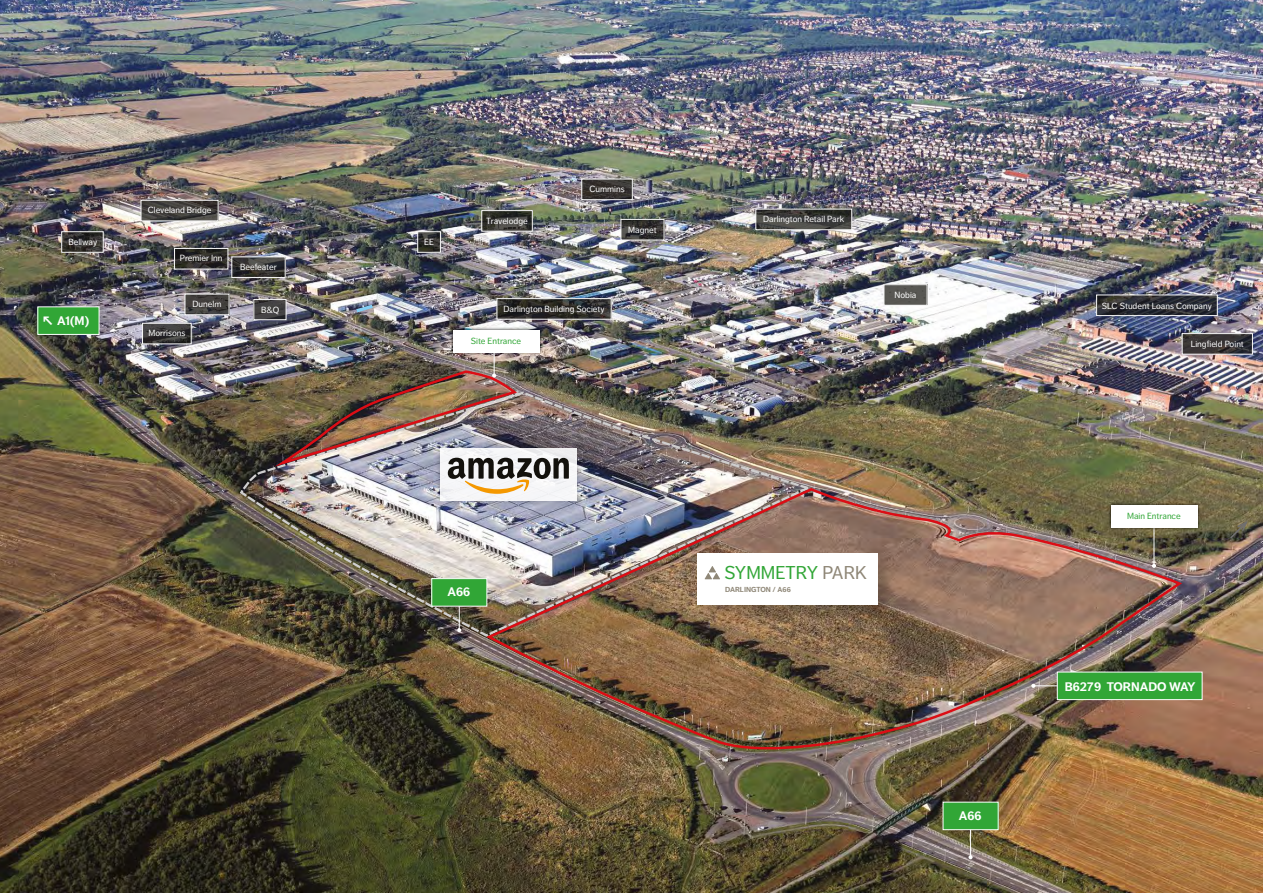
<style>
.page{position:relative;width:1263px;height:893px;background:#fff}
.page>*{position:absolute;margin:0;border:0;box-sizing:border-box;transform-origin:0 0}
.t1{font:18.3px "Dagny Pro";color:#31a636}
.t2{font:700 12.75px "Dagny Pro";color:#fff}
.t3{font:700 12.3px "Dagny Pro";color:#fff}
.t4{font:8.85px "Dagny Pro";color:#fff}
.t5{font:8.85px "Dagny Pro";color:#31a636}
.t6{font:700 7.2px "Dagny Pro";color:#8f8777}
.s1{font-family:"Lato";font-weight:900}
.s2{font-size:12.9px}
.s3{font-size:12.3px}
.s4{color:#8f8777}
</style>
<div class="page">
<img style="left:0;top:0;width:1263px;height:893px">
<img style="left:239px;top:390px;width:572px;height:245px">
<svg style="left:353px;top:302px;width:23px;height:13px"></svg>
<div style="left:432px;top:579px;width:55px;height:27px;background:#31a636"></div>
<div style="left:431px;top:578px;width:56px;height:29px;border:1px solid #fff"></div>
<div style="left:38px;top:307px;width:61px;height:27px;background:#31a636"></div>
<div style="left:37px;top:306px;width:63px;height:29px;border:1px solid #fff"></div>
<svg style="left:457px;top:606px;width:4px;height:26px"></svg>
<div style="left:943px;top:802px;width:55px;height:28px;background:#31a636"></div>
<div style="left:942px;top:802px;width:57px;height:28px;border:1px solid #fff"></div>
<svg style="left:968px;top:830px;width:5px;height:29px"></svg>
<div style="left:1057px;top:672px;width:145px;height:28px;background:#31a636"></div>
<div style="left:1057px;top:672px;width:145px;height:28px;border:1px solid #fff"></div>
<hr style="left:494px;top:338px;width:1px;height:37px;background:#fff">
<img style="left:486px;top:485px;width:696px;height:269px">
<img style="left:693px;top:549px;width:205px;height:75px">
<div style="left:697px;top:553px;width:180px;height:51px;background:#fff"></div>
<img style="left:433px;top:441px;width:152px;height:68px">
<div style="left:440px;top:449px;width:137px;height:52px;background:#f6f6f8"></div>
<svg style="left:705px;top:566px;width:15px;height:13px"></svg>
<img style="left:1106px;top:500px;width:95px;height:32px">
<div style="left:1111px;top:505px;width:86px;height:22px;background:#fff"></div>
<svg style="left:144px;top:325px;width:46px;height:17px"></svg>
<svg style="left:142px;top:202px;width:75px;height:17px"></svg>
<svg style="left:176px;top:250px;width:50px;height:18px"></svg>
<svg style="left:233px;top:258px;width:51px;height:18px"></svg>
<svg style="left:419px;top:233px;width:20px;height:18px"></svg>
<svg style="left:483px;top:212px;width:48px;height:18px"></svg>
<svg style="left:583px;top:181px;width:48px;height:17px"></svg>
<svg style="left:498px;top:300px;width:112px;height:18px;background:#2a2927"></svg>
<div style="left:884px;top:285px;width:43px;height:20px;background:#585753"></div>
<svg style="left:622px;top:221px;width:40px;height:18px"></svg>
<svg style="left:1098px;top:296px;width:118px;height:18px;background:#2b2c32"></svg>
<svg style="left:1184px;top:335px;width:67px;height:18px"></svg>
<svg style="left:186px;top:296px;width:42px;height:17px"></svg>
<svg style="left:63px;top:233px;width:39px;height:18px"></svg>
<svg style="left:255px;top:301px;width:30px;height:17px"></svg>
<div style="left:142px;top:323px;width:50px;height:21px;border:1px solid #f3f3f3"></div>
<div style="left:140px;top:200px;width:79px;height:21px;border:1px solid #f3f3f3"></div>
<div style="left:174px;top:248px;width:54px;height:22px;border:1px solid #f3f3f3"></div>
<div style="left:231px;top:256px;width:55px;height:22px;border:1px solid #f3f3f3"></div>
<div style="left:417px;top:231px;width:24px;height:22px;border:1px solid #f3f3f3"></div>
<div style="left:481px;top:210px;width:52px;height:22px;border:1px solid #f3f3f3"></div>
<div style="left:581px;top:179px;width:52px;height:21px;border:1px solid #f3f3f3"></div>
<div style="left:496px;top:298px;width:116px;height:22px;border:1px solid #f3f3f3"></div>
<svg style="left:757px;top:211px;width:93px;height:17px;background:#3e3e3c"></svg>
<div style="left:755px;top:209px;width:97px;height:21px;border:1px solid #f3f3f3"></div>
<div style="left:883px;top:284px;width:44px;height:22px;border:1px solid #f3f3f3"></div>
<div style="left:620px;top:219px;width:44px;height:22px;border:1px solid #f3f3f3"></div>
<div style="left:1096px;top:294px;width:122px;height:22px;border:1px solid #f3f3f3"></div>
<div style="left:1182px;top:333px;width:71px;height:22px;border:1px solid #f3f3f3"></div>
<div style="left:184px;top:294px;width:46px;height:21px;border:1px solid #f3f3f3"></div>
<div style="left:61px;top:231px;width:43px;height:22px;border:1px solid #f3f3f3"></div>
<div style="left:253px;top:299px;width:34px;height:21px;border:1px solid #f3f3f3"></div>
<img style="left:448px;top:326px;width:96px;height:31px">
<div style="left:453px;top:330px;width:86px;height:22px;background:#fff"></div>
<svg style="left:1228px;top:519px;width:21px;height:21px"></svg>
<img style="left:280px;top:369px;width:289px;height:125px">
<p class="t4" style="left:68px;top:237px;width:30px">Bellway</p>
<h3 class="t3" style="left:43px;top:313px;width:47px"><span class="s1">↖</span> A<span class="s2">1</span>(M)</h3>
<p class="t4" style="left:148px;top:205px;width:65px">Cleveland Bridge</p>
<p class="t4" style="left:180px;top:253px;width:44px">Premier Inn</p>
<p class="t4" style="left:193px;top:299px;width:30px">Dunelm</p>
<p class="t4" style="left:148px;top:328px;width:38px">Morrisons</p>
<p class="t4" style="left:240px;top:262px;width:38px">Beefeater</p>
<p class="t4" style="left:261px;top:305px;width:20px">B&amp;Q</p>
<p class="t4" style="left:424px;top:237px;width:11px">EE</p>
<p class="t4" style="left:486px;top:215px;width:43px">Travelodge</p>
<p class="t4" style="left:589px;top:184px;width:37px">Cummins</p>
<p class="t4" style="left:628px;top:225px;width:30px">Magnet</p>
<p class="t4" style="left:503px;top:303px;width:103px">Darlington Building Society</p>
<p class="t5" style="left:471px;top:336px;width:52px">Site Entrance</p>
<p class="t4" style="left:763px;top:214px;width:83px">Darlington Retail Park</p>
<p class="t4" style="left:894px;top:290px;width:23px">Nobia</p>
<h2 class="t2" style="left:447px;top:584px;width:24px"><span class="s3">A</span>66</h2>
<h1 class="t1" style="left:724px;top:562px;width:144px">SYMMETRY <span class="s4">PARK</span></h1>
<p class="t6" style="left:725px;top:585px;width:67px">DARLINGTON / A66</p>
<h2 class="t2" style="left:959px;top:808px;width:24px"><span class="s3">A</span>66</h2>
<p class="t4" style="left:1102px;top:300px;width:111px">SLC Student Loans Company</p>
<p class="t4" style="left:1191px;top:339px;width:55px">Lingfield Point</p>
<p class="t5" style="left:1127px;top:511px;width:55px">Main Entrance</p>
<h3 class="t3" style="left:1065px;top:679px;width:132px">B<span class="s2">6279</span> TORNADO WAY</h3>
</div>
